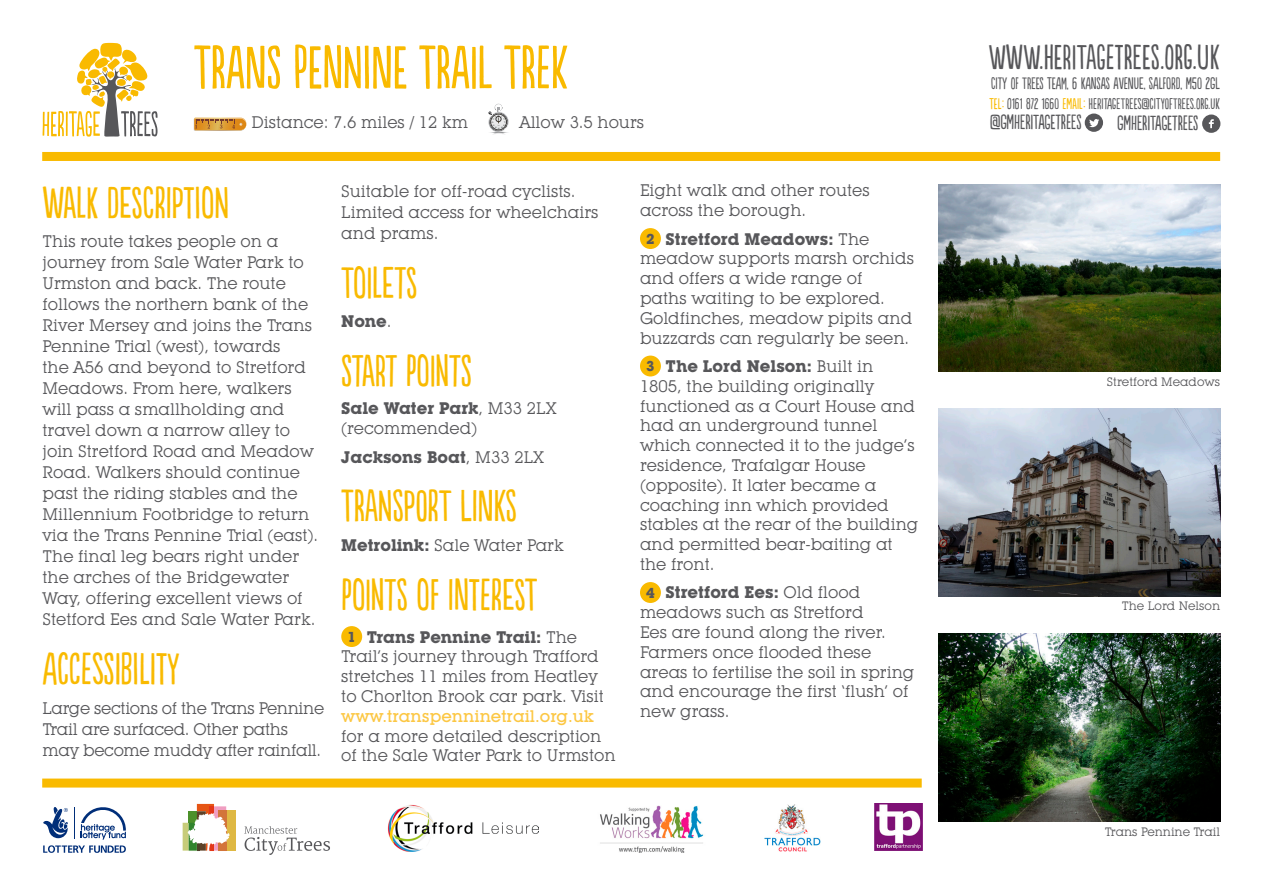
<style>
.page{position:relative;width:1263px;height:893px;background:#fff}
.page>*{position:absolute;margin:0;border:0;box-sizing:border-box;transform-origin:0 0}
.t1{font:57px "Populaire";color:#f9ba00}
.t2{font:42px "Populaire";color:#f9ba00}
.Body_copy{font:32.85px "Populaire";letter-spacing:.01em;color:#57575a}
.Body_copy-2{font:19.5px "Populaire";letter-spacing:-.005em;color:#57575a}
.t3{font:16.5px/19.8px "Lubalin Graph IT Cby BT";color:#57575a}
.t4{font:16.5px/21px "Lubalin Graph IT Cby BT";letter-spacing:-.02em;color:#57575a}
.t5{font:700 16.5px "Lubalin Graph IT Cby BT";color:#57575a}
.Body_copy-3{font:15.75px "Populaire";color:#57575a}
.Body_copy-4{font:14.55px "Populaire";letter-spacing:.01em;color:#57575a}
.t6{font:700 14.25px "Lubalin Graph IT Cby BT";color:#57575a}
.t7{font:12px "Lubalin Graph IT Cby BT";color:#57575a}
.s1{color:#f9ba00}
.s2{font-weight:400}
.s3{font-weight:700}
.s4{font-weight:500;color:#fcc743}
</style>
<div class="page">
<div style="left:640px;top:228px;width:21px;height:21px;background:#f9ba00;border-radius:50%"></div>
<div style="left:640px;top:356px;width:21px;height:20px;background:#f9ba00;border-radius:50%"></div>
<div style="left:640px;top:582px;width:21px;height:21px;background:#f9ba00;border-radius:50%"></div>
<div style="left:341px;top:626px;width:21px;height:21px;background:#f9ba00;border-radius:50%"></div>
<div style="left:42px;top:152px;width:1178px;height:9px;background:#f9ba00"></div>
<div style="left:42px;top:778px;width:880px;height:9px;background:#f9ba00"></div>
<svg style="left:194px;top:118px;width:52px;height:13px"></svg>
<svg style="left:488px;top:104px;width:21px;height:31px"></svg>
<svg style="left:43px;top:43px;width:115px;height:94px"></svg>
<div style="left:1085px;top:114px;width:18px;height:18px;background:#57575a;border-radius:50%"></div>
<svg style="left:1089px;top:119px;width:10px;height:8px"></svg>
<div style="left:1202px;top:115px;width:18px;height:18px;background:#57575a;border-radius:50%"></div>
<svg style="left:1209px;top:119px;width:5px;height:9px"></svg>
<img style="left:938px;top:184px;width:282px;height:187px">
<img style="left:938px;top:408px;width:282px;height:188px">
<img style="left:938px;top:633px;width:282px;height:188px">
<img style="left:388px;top:805px;width:151px;height:47px">
<img style="left:874px;top:803px;width:48px;height:47px">
<img style="left:764px;top:804px;width:56px;height:47px">
<img style="left:600px;top:805px;width:104px;height:47px">
<svg style="left:43px;top:807px;width:83px;height:46px"></svg>
<svg style="left:244px;top:826px;width:86px;height:29px"></svg>
<div style="left:226px;top:810px;width:9px;height:41px;background:#dfb843"></div>
<svg style="left:183px;top:804px;width:47px;height:47px"></svg>
<p class="Body_copy" style="left:989px;top:40px;width:232px">WWW.HERITAGETREES.ORG.UK</p>
<p class="t1" style="left:194px;top:37px;width:376px">TRANS PENNINE TRAIL TREK</p>
<p class="t3" style="left:251px;top:112px;width:218px">Distance: 7.6 miles / 12 km</p>
<p class="t3" style="left:519px;top:112px;width:126px">Allow 3.5 hours</p>
<p class="Body_copy-2" style="left:990px;top:112px;width:92px">@GMHERITAGETREES</p>
<p class="Body_copy-2" style="left:1117px;top:113px;width:82px">GMHERITAGETREES</p>
<p class="Body_copy-3" style="left:991px;top:75px;width:229px">CITY OF TREES TEAM, 6 KANSAS AVENUE, SALFORD, M50 2GL</p>
<p class="Body_copy-4" style="left:989px;top:96px;width:232px"><span class="s1">TEL:</span> 0161 872 1660 <span class="s1">EMAIL:</span> HERITAGETREES@CITYOFTREES.ORG.UK</p>
<p class="t2" style="left:43px;top:181px;width:185px">WALK DESCRIPTION</p>
<p class="t3" style="left:43px;top:231px;width:277px;line-height:21px">This route takes people on a journey from Sale Water Park to<br>Urmston and back. The route follows the northern bank of the<br>River Mersey and joins the Trans<br>Pennine Trial (west), towards<br>the A56 and beyond to Stretford<br>Meadows. From here, walkers will pass a smallholding and travel down a narrow alley to join Stretford Road and Meadow<br>Road. Walkers should continue past the riding stables and the<br>Millennium Footbridge to return via the Trans Pennine Trial (east).<br>The final leg bears right under the arches of the Bridgewater<br>Way, offering excellent views of<br>Stetford Ees and Sale Water Park.</p>
<p class="t2" style="left:43px;top:647px;width:138px">ACCESSIBILITY</p>
<p class="t4" style="left:43px;top:697px;width:283px">Large sections of the Trans Pennine<br>Trail are surfaced. Other paths may become muddy after rainfall.</p>
<p class="t3" style="left:341px;top:180px;width:259px;line-height:21px">Suitable for off-road cyclists.<br>Limited access for wheelchairs and prams.</p>
<p class="t2" style="left:341px;top:260px;width:53px">TOILETS</p>
<p class="t5" style="left:341px;top:311px;width:52px">None<span class="s2">.</span></p>
<p class="t2" style="left:341px;top:349px;width:132px">START POINTS</p>
<p class="t3" style="left:341px;top:399px;width:217px"><span class="s3">Sale Water Park</span>, M33 2LX (recommended)</p>
<p class="t5" style="left:341px;top:447px;width:204px">Jacksons Boat<span class="s2">, M33 2LX</span></p>
<p class="t2" style="left:341px;top:484px;width:175px">TRANSPORT LINKS</p>
<p class="t3" style="left:341px;top:535px;width:224px"><span class="s3">Metrolink:</span> Sale Water Park</p>
<p class="t2" style="left:341px;top:572px;width:197px">POINTS OF INTEREST</p>
<p class="t6" style="left:347px;top:628px;width:10px">1</p>
<p class="t3" style="left:341px;top:627px;width:276px;text-indent:26px"><span class="s3">Trans Pennine Trail:</span> The<br>Trail’s journey through Trafford stretches 11 miles from Heatley to Chorlton Brook car park. Visit <span class="s4">www.transpenninetrail.org.uk </span>for a more detailed description of the Sale Water Park to Urmston</p>
<p class="t3" style="left:640px;top:180px;width:231px">Eight walk and other routes across the borough.</p>
<p class="t6" style="left:646px;top:230px;width:10px">2</p>
<p class="t3" style="left:640px;top:229px;width:276px;text-indent:26px"><span class="s3">Stretford Meadows:</span> The meadow supports marsh orchids and offers a wide range of<br>paths waiting to be explored.<br>Goldfinches, meadow pipits and buzzards can regularly be seen.</p>
<p class="t6" style="left:646px;top:358px;width:10px">3</p>
<p class="t3" style="left:640px;top:356px;width:280px;text-indent:26px"><span class="s3">The Lord Nelson:</span> Built in<br>1805, the building originally functioned as a Court House and had an underground tunnel which connected it to the judge’s residence, Trafalgar House (opposite). It later became a coaching inn which provided stables at the rear of the building and permitted bear-baiting at the front.</p>
<p class="t6" style="left:646px;top:584px;width:10px">4</p>
<p class="t3" style="left:640px;top:583px;width:276px;text-indent:26px"><span class="s3">Stretford Ees:</span> Old flood meadows such as Stretford<br>Ees are found along the river.<br>Farmers once flooded these areas to fertilise the soil in spring and encourage the first ‘flush’ of new grass.</p>
<p class="t7" style="left:1107px;top:375px;width:115px">Stretford Meadows</p>
<p class="t7" style="left:1122px;top:599px;width:100px">The Lord Nelson</p>
<p class="t7" style="left:1105px;top:824px;width:117px">Trans Pennine Trail</p>
</div>
